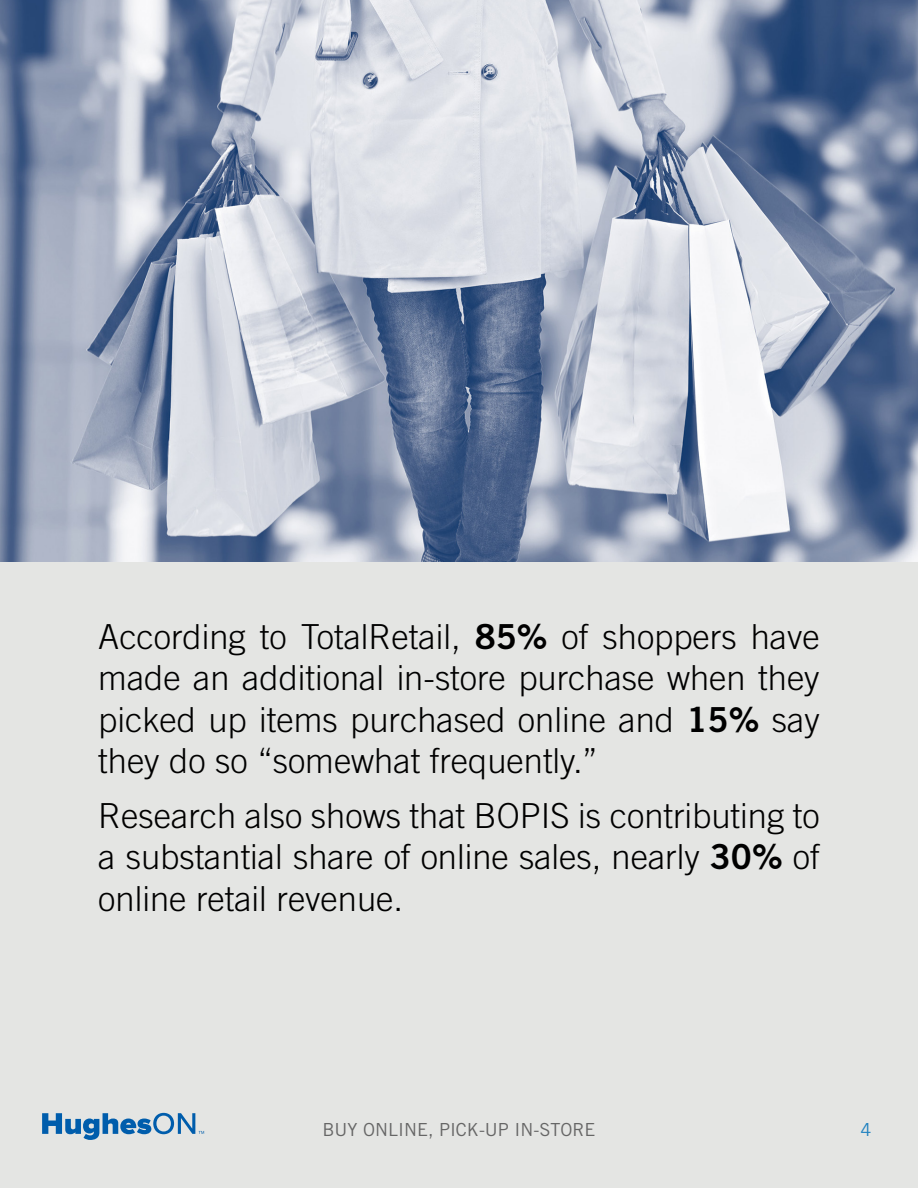
<style>
.page{position:relative;width:918px;height:1188px;background:#fff}
.page>*{position:absolute;margin:0;border:0;box-sizing:border-box;transform-origin:0 0}
.Content{font:300 34.5px/41.4px "Trade Gothic";color:#000;text-align:justify}
.t1{font:18px "Trade Gothic";color:#666}
.t2{font:18px "Trade Gothic";color:#2182c0}
.s1{font-family:"Trade Gothic Bold Two";font-weight:400}
</style>
<div class="page">
<div style="left:0;top:551px;width:918px;height:637px;background:#e4e5e3"></div>
<svg style="left:42px;top:1113px;width:162px;height:27px"></svg>
<img style="left:0;top:0;width:918px;height:562px">
<p class="Content" style="left:98px;top:616px;width:723px">According to TotalRetail, <span class="s1">85%</span> of shoppers have made an additional in-store purchase when they picked up items purchased online and <span class="s1">15%</span> say they do so “somewhat frequently.”</p>
<p class="Content" style="left:98px;top:795px;width:723px">Research also shows that BOPIS is contributing to a substantial share of online sales, nearly <span class="s1">30%</span> of online retail revenue.</p>
<p class="t1" style="left:323px;top:1119px;width:274px">BUY ONLINE, PICK-UP IN-STORE</p>
<p class="t2" style="left:861px;top:1119px;width:12px">4</p>
</div>
